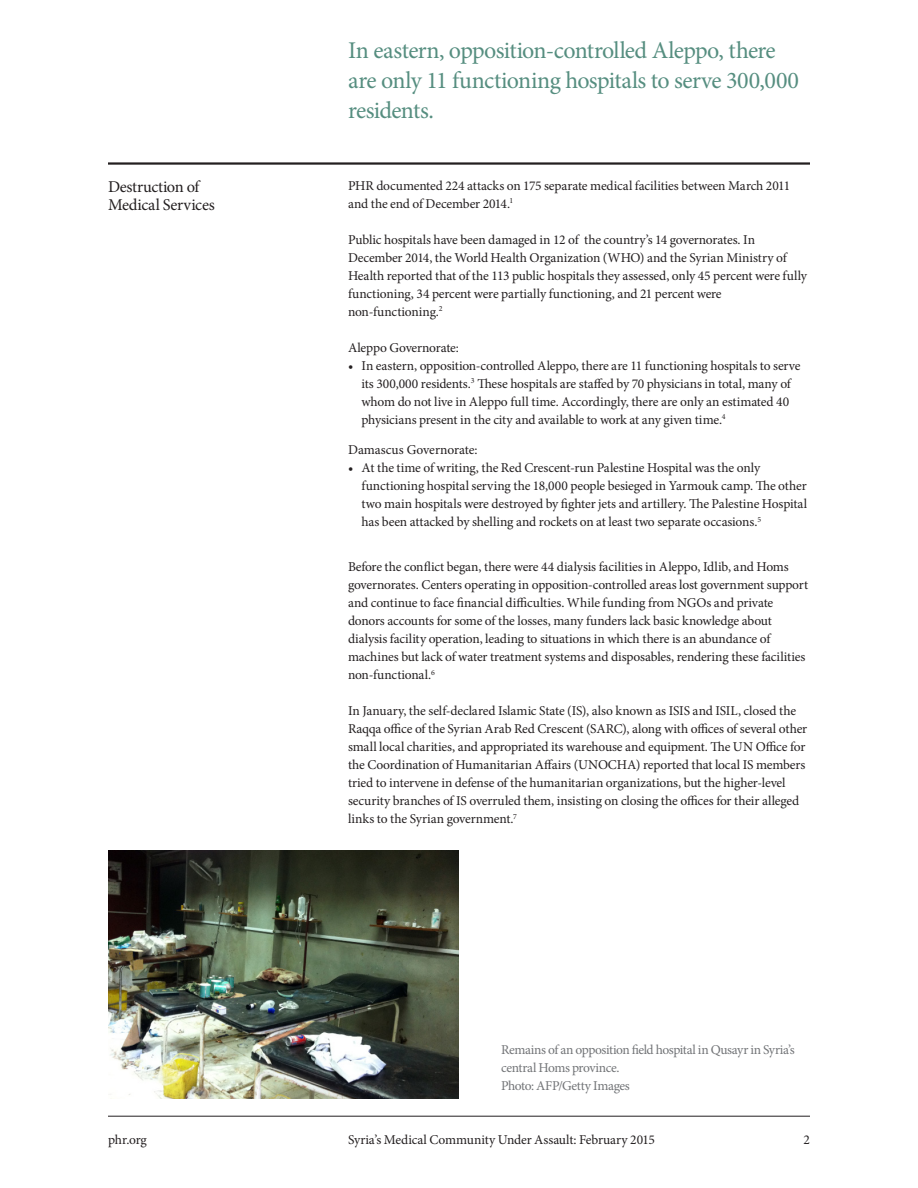
<style>
.page{position:relative;width:918px;height:1188px;background:#fff}
.page>*{position:absolute;margin:0;border:0;box-sizing:border-box;transform-origin:0 0}
.Subhead_Light_Color{font:24px/30px "Minion Pro";letter-spacing:-.025em;color:#568e80}
.Body_Copy{font:16.5px "Minion Pro";letter-spacing:-.015em;color:#231f20}
.subheads_with_rule{font:16.5px "Minion Pro";letter-spacing:-.02em;color:#231f20}
.Body_Copy-2{font:13.5px/18px "Minion Pro";letter-spacing:-.01em;color:#231f20}
.Photo_Caption{font:13.5px/18px "Minion Pro";letter-spacing:-.03em;color:#727477}
.BSI_Master__right_pg{font:13.5px "Minion Pro";color:#231f20}
</style>
<div class="page">
<hr style="left:108px;top:1116px;width:702px;height:1px;background:#231f20">
<hr style="left:108px;top:162px;width:702px;height:3px;background:#231f20">
<img style="left:108px;top:850px;width:351px;height:248px">
<p class="Subhead_Light_Color" style="left:348px;top:35px;width:453px">In eastern, opposition-controlled Aleppo, there are only 11 functioning hospitals to serve 300,000 residents.</p>
<p class="subheads_with_rule" style="left:108px;top:175px;width:93px">Destruction of</p>
<p class="Body_Copy-2" style="left:348px;top:177px;width:444px">PHR documented 224 attacks on 175 separate medical facilities between March 2011 and the end of December 2014.<sup>1</sup></p>
<p class="Body_Copy-2" style="left:348px;top:231px;width:461px">Public hospitals have been damaged in 12 of the country’s 14 governorates. In December 2014, the World Health Organization (WHO) and the Syrian Ministry of Health reported that of the 113 public hospitals they assessed, only 45 percent were fully functioning, 34 percent were partially functioning, and 21 percent were non-functioning.<sup>2</sup></p>
<p class="Body_Copy-2" style="left:348px;top:339px;width:112px">Aleppo Governorate:</p>
<p class="Body_Copy-2" style="left:362px;top:357px;width:441px;text-indent:-14px">• In eastern, opposition-controlled Aleppo, there are 11 functioning hospitals to serve its 300,000 residents.<sup>3</sup> These hospitals are staffed by 70 physicians in total, many of whom do not live in Aleppo full time. Accordingly, there are only an estimated 40 physicians present in the city and available to work at any given time.<sup>4</sup></p>
<p class="Body_Copy-2" style="left:348px;top:441px;width:131px">Damascus Governorate:</p>
<p class="Body_Copy-2" style="left:362px;top:459px;width:447px;text-indent:-14px">• At the time of writing, the Red Crescent-run Palestine Hospital was the only functioning hospital serving the 18,000 people besieged in Yarmouk camp. The other two main hospitals were destroyed by fighter jets and artillery. The Palestine Hospital has been attacked by shelling and rockets on at least two separate occasions.<sup>5</sup></p>
<p class="Body_Copy-2" style="left:348px;top:558px;width:462px">Before the conflict began, there were 44 dialysis facilities in Aleppo, Idlib, and Homs governorates. Centers operating in opposition-controlled areas lost government support and continue to face financial difficulties. While funding from NGOs and private donors accounts for some of the losses, many funders lack basic knowledge about dialysis facility operation, leading to situations in which there is an abundance of machines but lack of water treatment systems and disposables, rendering these facilities non-functional.<sup>6</sup></p>
<p class="Body_Copy-2" style="left:348px;top:702px;width:461px">In January, the self-declared Islamic State (IS), also known as ISIS and ISIL, closed the Raqqa office of the Syrian Arab Red Crescent (SARC), along with offices of several other small local charities, and appropriated its warehouse and equipment. The UN Office for the Coordination of Humanitarian Affairs (UNOCHA) reported that local IS members tried to intervene in defense of the humanitarian organizations, but the higher-level security branches of IS overruled them, insisting on closing the offices for their alleged links to the Syrian government.<sup>7</sup></p>
<p class="Body_Copy" style="left:108px;top:194px;width:108px">Medical Services</p>
<p class="Photo_Caption" style="left:501px;top:1041px;width:295px">Remains of an opposition field hospital in Qusayr in Syria’s central Homs province.<br>Photo: AFP/Getty Images</p>
<p class="Body_Copy-2" style="left:108px;top:1131px;width:40px">phr.org</p>
<p class="Body_Copy-2" style="left:348px;top:1131px;width:308px">Syria’s Medical Community Under Assault: February 2015</p>
<p class="BSI_Master__right_pg" style="left:804px;top:1130px;width:8px">2</p>
</div>
